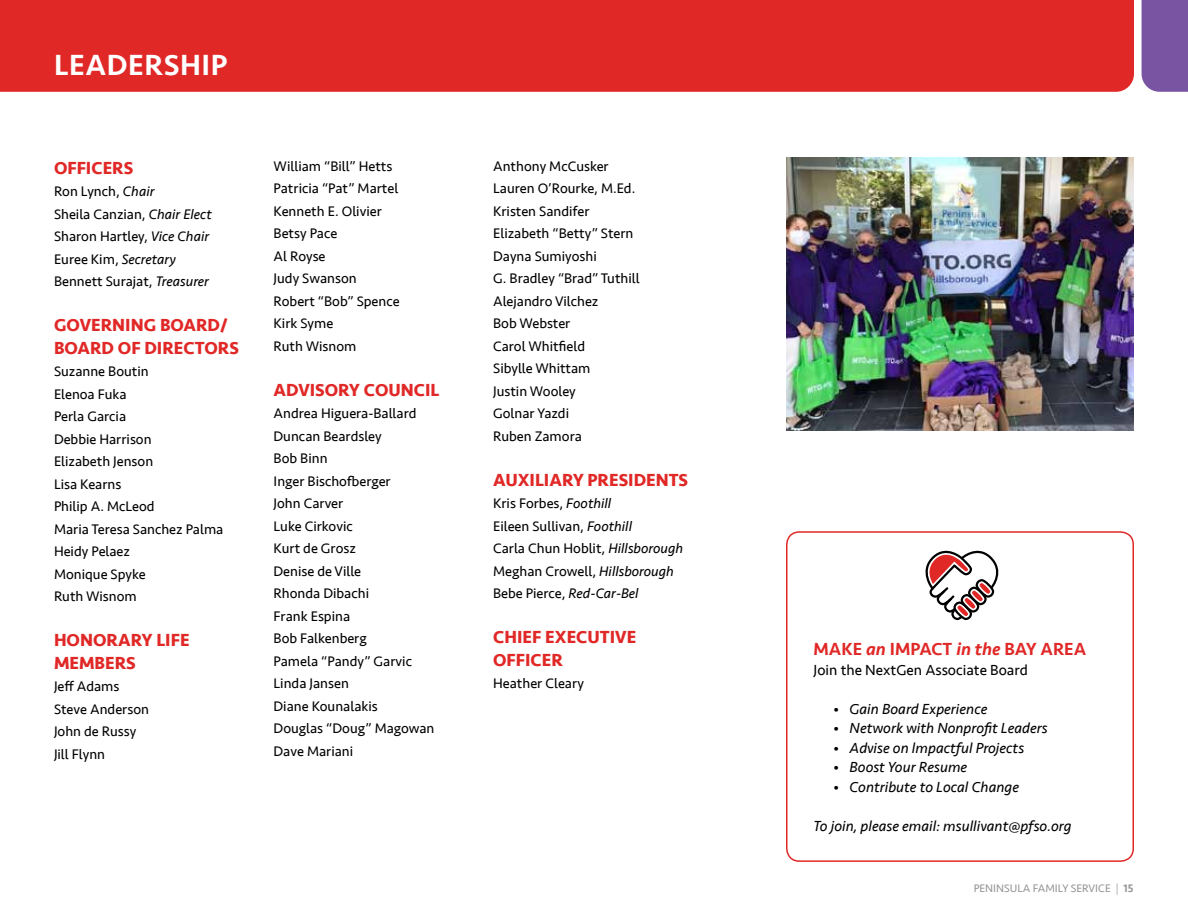
<style>
.page{position:relative;width:1188px;height:918px;background:#fff}
.page>*{position:absolute;margin:0;border:0;box-sizing:border-box;transform-origin:0 0}
.t1{font:500 30px "Seravek";letter-spacing:.02em;color:#fff}
.t2{font:700 18px/22.5px "Seravek";color:#e02827}
.t3{font:500 18px "Seravek";color:#e02827}
.t4{font:italic 15px "Seravek";color:#000}
.t5{font:15px "Seravek";color:#000}
.t6{font:14.25px/22.5px "Seravek";color:#000}
.t7{font:11.25px "Seravek";color:#939598}
.s1{font-style:italic}
.s2{font-weight:300}
.s3{font-weight:500}
</style>
<div class="page">
<div style="left:0;top:0;width:1134px;height:92px;background:#e02827"></div>
<div style="left:786px;top:531px;width:348px;height:331px;border:2px solid #e02827;border-radius:13px"></div>
<div style="left:1142px;top:0;width:46px;height:92px;background:#7854a3"></div>
<img style="left:786px;top:157px;width:348px;height:274px">
<svg style="left:925px;top:550px;width:74px;height:71px"></svg>
<h1 class="t1" style="left:54px;top:47px;width:175px">LEADERSHIP</h1>
<p class="t2" style="left:54px;top:156px;width:81px">OFFICERS</p>
<p class="t6" style="left:54px;top:180px;width:159px">Ron Lynch, <span class="s1">Chair<br></span>Sheila Canzian, <span class="s1">Chair Elect<br></span>Sharon Hartley, <span class="s1">Vice Chair<br></span>Euree Kim, <span class="s1">Secretary<br></span>Bennett Surajat, <span class="s1">Treasurer</span></p>
<p class="t2" style="left:54px;top:314px;width:186px">GOVERNING BOARD/<br>BOARD OF DIRECTORS</p>
<p class="t6" style="left:54px;top:360px;width:171px">Suzanne Boutin<br>Elenoa Fuka<br>Perla Garcia<br>Debbie Harrison<br>Elizabeth Jenson<br>Lisa Kearns<br>Philip A. McLeod<br>Maria Teresa Sanchez Palma<br>Heidy Pelaez<br>Monique Spyke<br>Ruth Wisnom</p>
<p class="t2" style="left:54px;top:629px;width:137px">HONORARY LIFE<br>MEMBERS</p>
<p class="t6" style="left:54px;top:675px;width:97px">Jeff Adams<br>Steve Anderson<br>John de Russy<br>Jill Flynn</p>
<p class="t6" style="left:274px;top:154px;width:128px">William “Bill” Hetts<br>Patricia “Pat” Martel<br>Kenneth E. Olivier<br>Betsy Pace<br>Al Royse<br>Judy Swanson<br>Robert “Bob” Spence<br>Kirk Syme<br>Ruth Wisnom</p>
<p class="t2" style="left:274px;top:378px;width:167px">ADVISORY COUNCIL</p>
<p class="t6" style="left:274px;top:402px;width:162px">Andrea Higuera-Ballard<br>Duncan Beardsley<br>Bob Binn<br>Inger Bischofberger<br>John Carver<br>Luke Cirkovic<br>Kurt de Grosz<br>Denise de Ville<br>Rhonda Dibachi<br>Frank Espina<br>Bob Falkenberg<br>Pamela “Pandy” Garvic<br>Linda Jansen<br>Diane Kounalakis<br>Douglas “Doug” Magowan<br>Dave Mariani</p>
<p class="t6" style="left:493px;top:154px;width:148px">Anthony McCusker<br>Lauren O’Rourke, M.Ed.<br>Kristen Sandifer<br>Elizabeth “Betty” Stern<br>Dayna Sumiyoshi<br>G. Bradley “Brad” Tuthill<br>Alejandro Vilchez<br>Bob Webster<br>Carol Whitfield<br>Sibylle Whittam<br>Justin Wooley<br>Golnar Yazdi<br>Ruben Zamora</p>
<p class="t2" style="left:493px;top:468px;width:196px">AUXILIARY PRESIDENTS</p>
<p class="t6" style="left:493px;top:492px;width:192px">Kris Forbes, <span class="s1">Foothill<br></span>Eileen Sullivan, <span class="s1">Foothill<br></span>Carla Chun Hoblit, <span class="s1">Hillsborough<br></span>Meghan Crowell, <span class="s1">Hillsborough<br></span>Bebe Pierce, <span class="s1">Red-Car-Bel</span></p>
<p class="t2" style="left:493px;top:625px;width:145px">CHIEF EXECUTIVE<br>OFFICER</p>
<p class="t6" style="left:493px;top:672px;width:92px">Heather Cleary</p>
<p class="t3" style="left:814px;top:638px;width:274px">MAKE <span class="s1">an</span> IMPACT <span class="s1">in the</span> BAY AREA</p>
<p class="t5" style="left:814px;top:658px;width:216px">Join the NextGen Associate Board</p>
<p class="t4" style="left:833px;top:697px;width:156px">• Gain Board Experience</p>
<p class="t4" style="left:833px;top:716px;width:216px">• Network with Nonprofit Leaders</p>
<p class="t4" style="left:833px;top:736px;width:193px">• Advise on lmpactful Projects</p>
<p class="t4" style="left:833px;top:755px;width:136px">• Boost Your Resume</p>
<p class="t4" style="left:833px;top:775px;width:187px">• Contribute to Local Change</p>
<p class="t4" style="left:814px;top:814px;width:260px">To join, please email: msullivant@pfso.org</p>
<p class="t7" style="left:974px;top:879px;width:161px">PENINSULA FAMILY SERVICE <span class="s2">|</span> <span class="s3">15</span></p>
</div>
